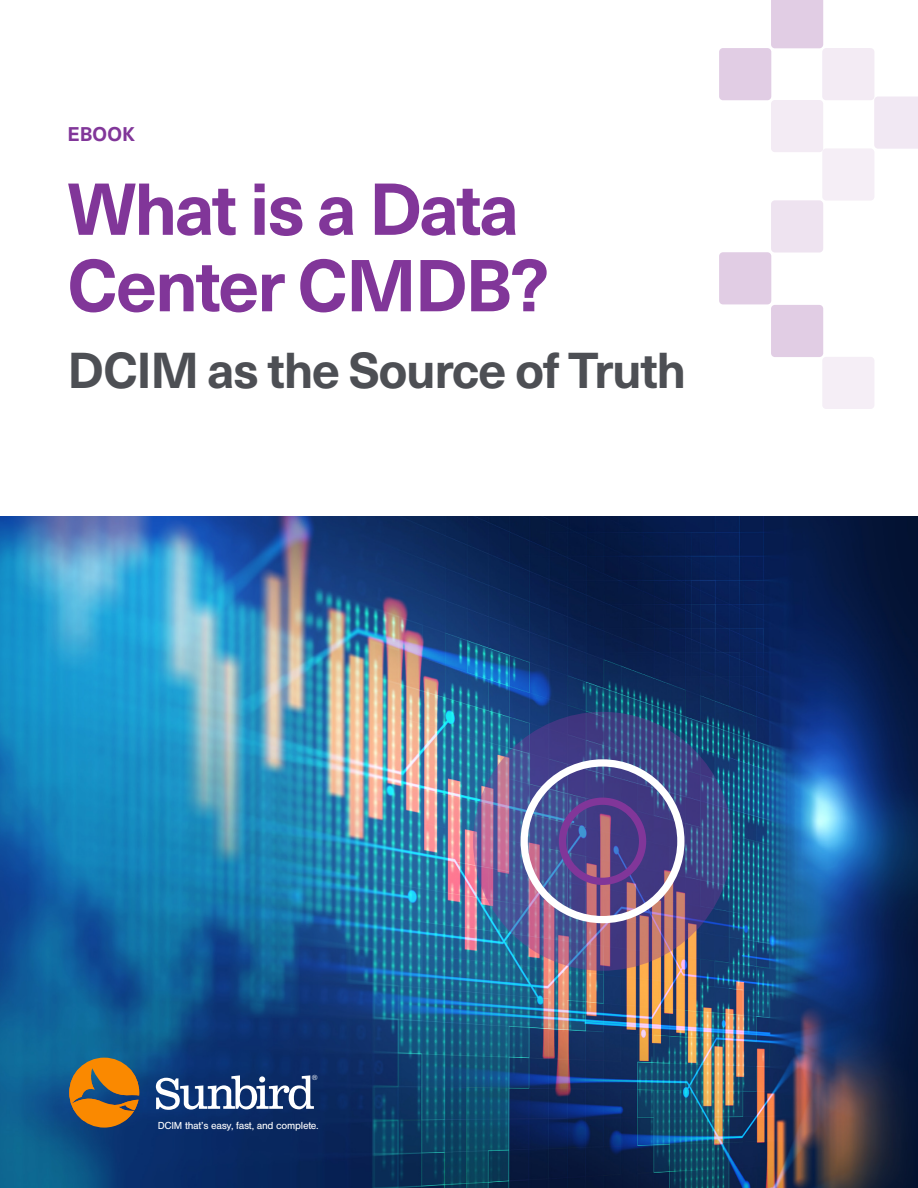
<style>
.page{position:relative;width:918px;height:1188px;background:#fff}
.page>*{position:absolute;margin:0;border:0;box-sizing:border-box;transform-origin:0 0}
.t1{font:700 72px/76.5px "Neue Haas Unica W1 G";letter-spacing:-.03em;color:#813699}
.t2{font:700 49.5px "Neue Haas Unica W1 G";letter-spacing:-.03em;color:#4d4f54}
.t3{font:700 19.5px "Neue Haas Unica W1 G";color:#813699}
.t4{font:10.65px "Nimbus San";letter-spacing:-.025em;color:#fff}
.t5{font:7.65px "Nimbus San";color:#fff}
</style>
<div class="page">
<img style="left:0;top:516px;width:918px;height:672px">
<svg style="left:156px;top:1075px;width:158px;height:35px"></svg>
<svg style="left:69px;top:1058px;width:70px;height:70px;background:#a47230"></svg>
<svg style="left:473px;top:712px;width:259px;height:259px;background:#65588f"></svg>
<div style="left:521px;top:759px;width:164px;height:164px;border:7px solid #fff;border-radius:50%"></div>
<div style="left:559px;top:798px;width:87px;height:87px;border:7px solid #813699;border-radius:50%"></div>
<div style="left:771px;top:200px;width:52px;height:53px;background:#eee3f0;border-radius:4px"></div>
<div style="left:719px;top:252px;width:52px;height:52px;background:#e1cde4;border-radius:4px"></div>
<div style="left:771px;top:0;width:52px;height:48px;background:#e1cde4"></div>
<div style="left:874px;top:96px;width:44px;height:53px;background:#f1e8f3"></div>
<div style="left:771px;top:100px;width:52px;height:52px;background:#f3ebf4;border-radius:4px"></div>
<div style="left:822px;top:48px;width:52px;height:52px;background:#f3ebf4;border-radius:4px"></div>
<div style="left:822px;top:148px;width:52px;height:53px;background:#f5eef6;border-radius:4px"></div>
<div style="left:822px;top:357px;width:52px;height:52px;background:#f5eef6;border-radius:4px"></div>
<div style="left:771px;top:305px;width:52px;height:52px;background:#e1cde4;border-radius:4px"></div>
<div style="left:719px;top:48px;width:52px;height:52px;background:#e1cde4;border-radius:4px"></div>
<h3 class="t3" style="left:68px;top:120px;width:69px">EBOOK</h3>
<h1 class="t1" style="left:67px;top:166px;width:483px">What is a Data<br>Center CMDB?</h1>
<h2 class="t2" style="left:68px;top:333px;width:620px">DCIM as the Source of Truth</h2>
<p class="t5" style="left:312px;top:1073px;width:7px">®</p>
<p class="t4" style="left:158px;top:1119px;width:163px">DCIM that’s easy, fast, and complete.</p>
</div>
